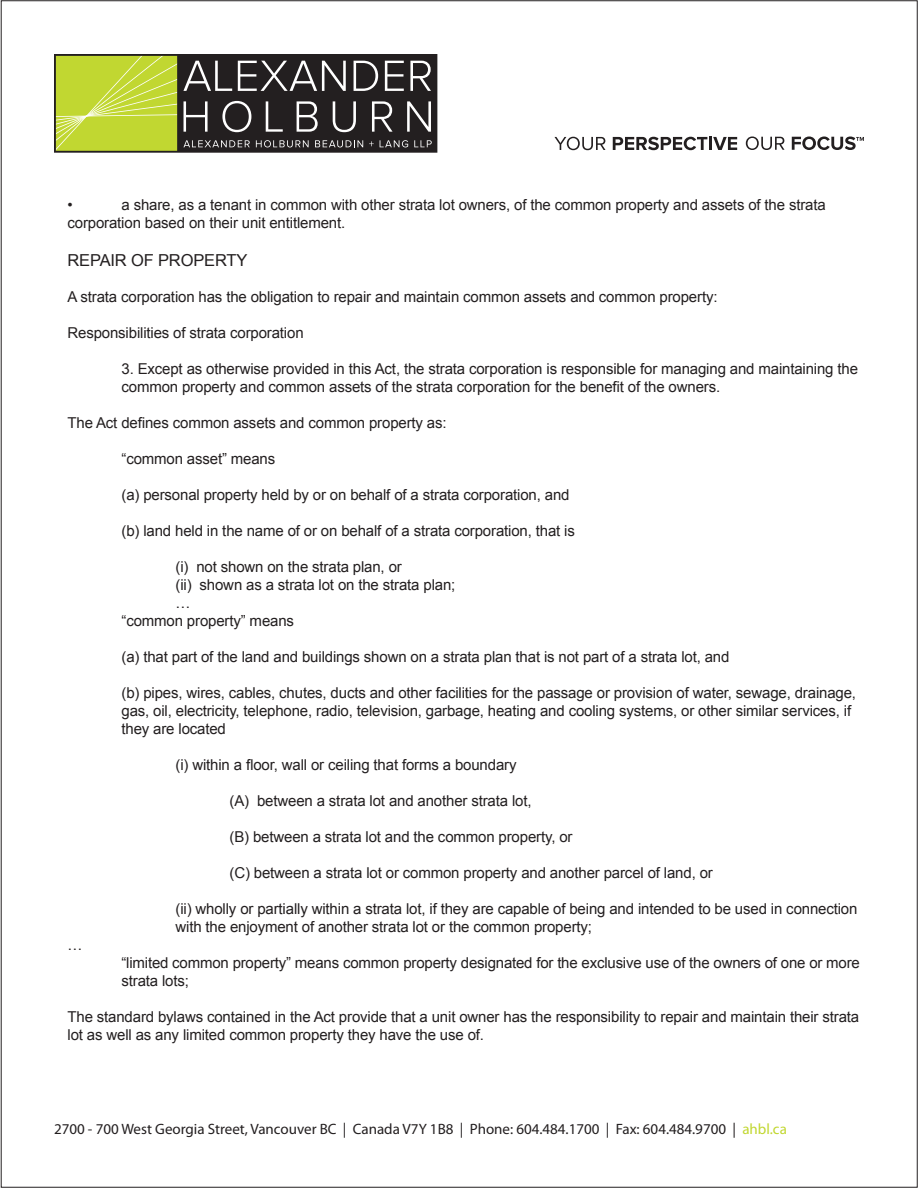
<style>
.page{position:relative;width:918px;height:1188px;background:#fff}
.page>*{position:absolute;margin:0;border:0;box-sizing:border-box;transform-origin:0 0}
.t1{font:16.5px "Arial";letter-spacing:-.01em;color:#231f20}
.t2{font:15px/18px "Arial";letter-spacing:-.01em;color:#231f20}
.t3{font:15px "Myriad Pro";color:#231f20}
.s1{color:#c1d72f}
</style>
<div class="page">
<svg style="left:54px;top:54px;width:383px;height:99px;background:#696d3e"></svg>
<svg style="left:555px;top:137px;width:50px;height:13px"></svg>
<svg style="left:613px;top:137px;width:124px;height:13px"></svg>
<svg style="left:746px;top:137px;width:39px;height:13px"></svg>
<svg style="left:792px;top:137px;width:72px;height:13px"></svg>
<p class="t2" style="left:68px;top:196px;width:760px;text-indent:54px">a share, as a tenant in common with other strata lot owners, of the common property and assets of the strata corporation based on their unit entitlement.</p>
<p class="t1" style="left:68px;top:250px;width:181px">REPAIR OF PROPERTY</p>
<p class="t2" style="left:68px;top:288px;width:652px">A strata corporation has the obligation to repair and maintain common assets and common property:</p>
<p class="t2" style="left:68px;top:324px;width:238px">Responsibilities of strata corporation</p>
<p class="t2" style="left:122px;top:360px;width:738px">3. Except as otherwise provided in this Act, the strata corporation is responsible for managing and maintaining the common property and common assets of the strata corporation for the benefit of the owners.</p>
<p class="t2" style="left:68px;top:414px;width:381px">The Act defines common assets and common property as:</p>
<p class="t2" style="left:122px;top:450px;width:155px">“common asset” means</p>
<p class="t2" style="left:122px;top:486px;width:450px">(a) personal property held by or on behalf of a strata corporation, and</p>
<p class="t2" style="left:122px;top:522px;width:455px">(b) land held in the name of or on behalf of a strata corporation, that is</p>
<p class="t2" style="left:176px;top:558px;width:228px">(i) not shown on the strata plan, or</p>
<p class="t2" style="left:176px;top:576px;width:281px">(ii) shown as a strata lot on the strata plan;</p>
<p class="t2" style="left:176px;top:594px;width:16px">…</p>
<p class="t2" style="left:122px;top:612px;width:174px">“common property” means</p>
<p class="t2" style="left:122px;top:648px;width:610px">(a) that part of the land and buildings shown on a strata plan that is not part of a strata lot, and</p>
<p class="t2" style="left:122px;top:684px;width:736px">(b) pipes, wires, cables, chutes, ducts and other facilities for the passage or provision of water, sewage, drainage, gas, oil, electricity, telephone, radio, television, garbage, heating and cooling systems, or other similar services, if they are located</p>
<p class="t2" style="left:176px;top:756px;width:343px">(i) within a floor, wall or ceiling that forms a boundary</p>
<p class="t2" style="left:230px;top:792px;width:304px">(A) between a strata lot and another strata lot,</p>
<p class="t2" style="left:230px;top:828px;width:345px">(B) between a strata lot and the common property, or</p>
<p class="t2" style="left:230px;top:864px;width:485px">(C) between a strata lot or common property and another parcel of land, or</p>
<p class="t2" style="left:176px;top:900px;width:684px">(ii) wholly or partially within a strata lot, if they are capable of being and intended to be used in connection with the enjoyment of another strata lot or the common property;</p>
<p class="t2" style="left:68px;top:936px;width:16px">…</p>
<p class="t2" style="left:122px;top:954px;width:740px">“limited common property” means common property designated for the exclusive use of the owners of one or more strata lots;</p>
<p class="t2" style="left:68px;top:1008px;width:793px">The standard bylaws contained in the Act provide that a unit owner has the responsibility to repair and maintain their strata lot as well as any limited common property they have the use of.</p>
<p class="t2" style="left:68px;top:196px;width:7px">•</p>
<p class="t3" style="left:54px;top:1120px;width:734px">2700 - 700 West Georgia Street, Vancouver BC | Canada V7Y 1B8 | Phone: 604.484.1700 | Fax: 604.484.9700 | <span class="s1">ahbl.ca</span></p>
</div>
